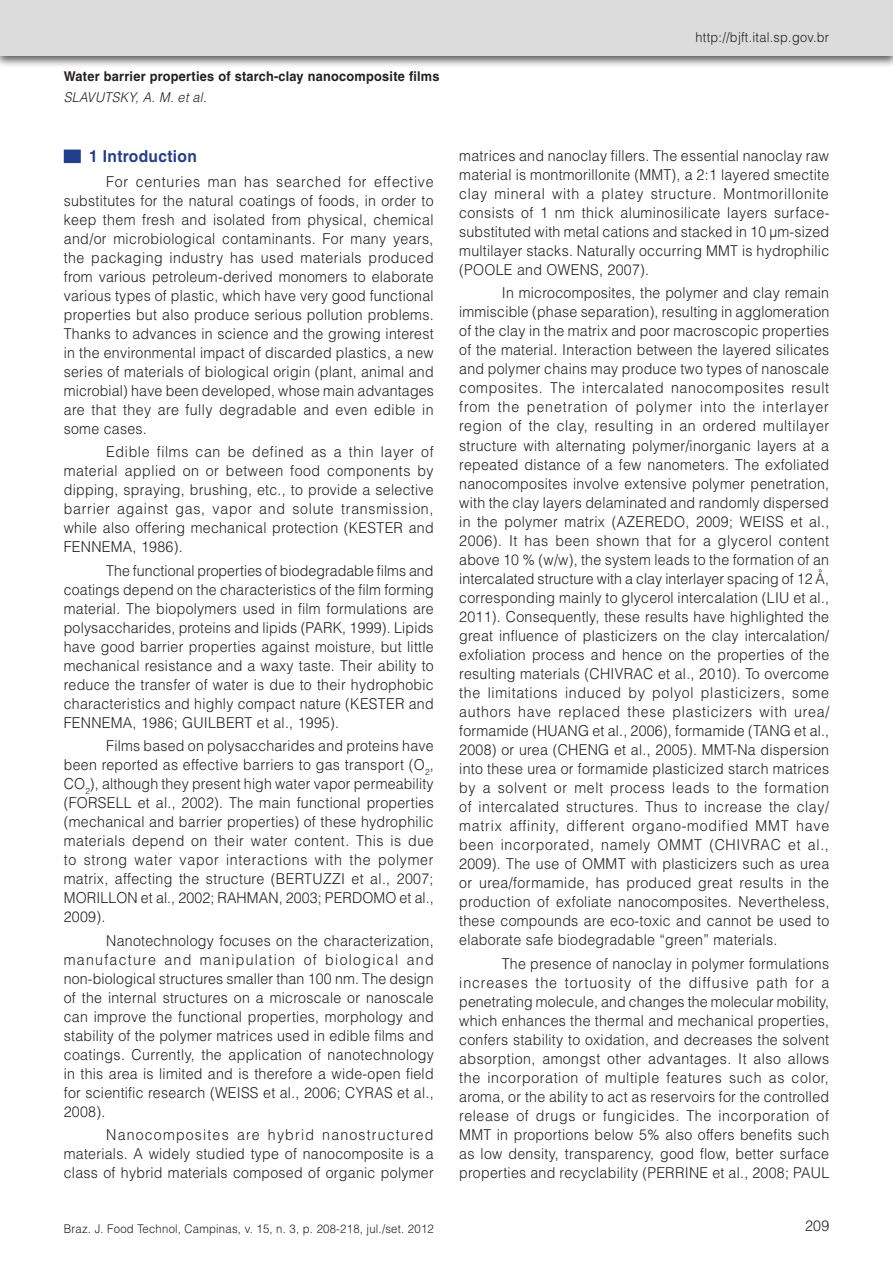
<style>
.page{position:relative;width:893px;height:1263px;background:#fff}
.page>*{position:absolute;margin:0;border:0;box-sizing:border-box;transform-origin:0 0}
.t1{font:700 16.5px "Helvetica";letter-spacing:.02em;color:#233e90;scale:.94 1}
.Corpo{font:300 15px/19px "Helvetica";letter-spacing:.02em;color:#231f20;text-align:justify;scale:.94 1}
.rodapé{font:300 15px "Helvetica";color:#231f20;scale:.94 1}
.t2{font:700 13.5px "Helvetica";letter-spacing:.02em;color:#231f20;scale:.94 1}
.t3{font:300 13.5px "Helvetica";letter-spacing:.02em;color:#231f20;scale:.94 1}
.t4{font:italic 300 13.5px "Helvetica";letter-spacing:.02em;color:#231f20;scale:.94 1}
.legenda{font:300 12px "Helvetica";letter-spacing:.02em;color:#231f20;scale:.94 1}
</style>
<div class="page">
<div style="left:0;top:0;width:893px;height:68px;background:#231f20;opacity:.75"></div>
<div style="left:0;top:0;width:893px;height:56px;background:#dcdcdc"></div>
<div style="left:64px;top:150px;width:17px;height:13px;background:#233e90"></div>
<p class="t2" style="left:64px;top:68px;width:401px">Water barrier properties of starch-clay nanocomposite films</p>
<p class="t4" style="left:64px;top:89px;width:153px">SLAVUTSKY, A. M. et al.</p>
<p class="t1" style="left:89px;top:146px;width:116px">1 Introduction</p>
<p class="Corpo" style="left:64px;top:172px;width:395px;text-indent:43px">For centuries man has searched for effective substitutes for the natural coatings of foods, in order to keep them fresh and isolated from physical, chemical and/or microbiological contaminants. For many years, the packaging industry has used materials produced from various petroleum-derived monomers to elaborate various types of plastic, which have very good functional properties but also produce serious pollution problems.<br>Thanks to advances in science and the growing interest in the environmental impact of discarded plastics, a new series of materials of biological origin (plant, animal and microbial) have been developed, whose main advantages are that they are fully degradable and even edible in some cases.</p>
<p class="Corpo" style="left:64px;top:442px;width:395px;text-indent:43px">Edible films can be defined as a thin layer of material applied on or between food components by dipping, spraying, brushing, etc., to provide a selective barrier against gas, vapor and solute transmission, while also offering mechanical protection (KESTER and FENNEMA, 1986).</p>
<p class="Corpo" style="left:64px;top:561px;width:395px;text-indent:43px">The functional properties of biodegradable films and coatings depend on the characteristics of the film forming material. The biopolymers used in film formulations are polysaccharides, proteins and lipids (PARK, 1999). Lipids have good barrier properties against moisture, but little mechanical resistance and a waxy taste. Their ability to reduce the transfer of water is due to their hydrophobic characteristics and highly compact nature (KESTER and FENNEMA, 1986; GUILBERT et al., 1995).</p>
<p class="Corpo" style="left:64px;top:736px;width:395px;text-indent:43px">Films based on polysaccharides and proteins have been reported as effective barriers to gas transport (O<sub>2</sub>, CO<sub>2</sub>), although they present high water vapor permeability (FORSELL et al., 2002). The main functional properties (mechanical and barrier properties) of these hydrophilic materials depend on their water content. This is due to strong water vapor interactions with the polymer matrix, affecting the structure (BERTUZZI et al., 2007; MORILLON et al., 2002; RAHMAN, 2003; PERDOMO et al., 2009).</p>
<p class="Corpo" style="left:64px;top:930px;width:395px;text-indent:43px">Nanotechnology focuses on the characterization, manufacture and manipulation of biological and non-biological structures smaller than 100 nm. The design of the internal structures on a microscale or nanoscale can improve the functional properties, morphology and stability of the polymer matrices used in edible films and coatings. Currently, the application of nanotechnology in this area is limited and is therefore a wide-open field for scientific research (WEISS et al., 2006; CYRAS et al., 2008).</p>
<p class="Corpo" style="left:64px;top:1125px;width:395px;text-indent:43px">Nanocomposites are hybrid nanostructured materials. A widely studied type of nanocomposite is a class of hybrid materials composed of organic polymer</p>
<p class="legenda" style="left:64px;top:1221px;width:395px">Braz. J. Food Technol, Campinas, v. 15, n. 3, p. 208-218, jul./set. 2012</p>
<p class="t3" style="left:696px;top:29px;width:144px">http://bjft.ital.sp.gov.br</p>
<p class="Corpo" style="left:459px;top:146px;width:395px">matrices and nanoclay fillers. The essential nanoclay raw material is montmorillonite (MMT), a 2:1 layered smectite clay mineral with a platey structure. Montmorillonite consists of 1 nm thick aluminosilicate layers surface&shy;substituted with metal cations and stacked in 10 µm-sized multilayer stacks. Naturally occurring MMT is hydrophilic (POOLE and OWENS, 2007).</p>
<p class="Corpo" style="left:459px;top:283px;width:395px;text-indent:43px">In microcomposites, the polymer and clay remain immiscible (phase separation), resulting in agglomeration of the clay in the matrix and poor macroscopic properties of the material. Interaction between the layered silicates and polymer chains may produce two types of nanoscale composites. The intercalated nanocomposites result from the penetration of polymer into the interlayer region of the clay, resulting in an ordered multilayer structure with alternating polymer/inorganic layers at a repeated distance of a few nanometers. The exfoliated nanocomposites involve extensive polymer penetration, with the clay layers delaminated and randomly dispersed in the polymer matrix (AZEREDO, 2009; WEISS et al., 2006). It has been shown that for a glycerol content above 10 % (w/w), the system leads to the formation of an intercalated structure with a clay interlayer spacing of 12 Å, corresponding mainly to glycerol intercalation (LIU et al., 2011). Consequently, these results have highlighted the great influence of plasticizers on the clay intercalation/ exfoliation process and hence on the properties of the resulting materials (CHIVRAC et al., 2010). To overcome the limitations induced by polyol plasticizers, some authors have replaced these plasticizers with urea/ formamide (HUANG et al., 2006), formamide (TANG et al., 2008) or urea (CHENG et al., 2005). MMT-Na dispersion into these urea or formamide plasticized starch matrices by a solvent or melt process leads to the formation of intercalated structures. Thus to increase the clay/ matrix affinity, different organo-modified MMT have been incorporated, namely OMMT (CHIVRAC et al., 2009). The use of OMMT with plasticizers such as urea or urea/formamide, has produced great results in the production of exfoliate nanocomposites. Nevertheless, these compounds are eco-toxic and cannot be used to elaborate safe biodegradable “green” materials.</p>
<p class="Corpo" style="left:459px;top:953px;width:395px;text-indent:43px">The presence of nanoclay in polymer formulations increases the tortuosity of the diffusive path for a penetrating molecule, and changes the molecular mobility, which enhances the thermal and mechanical properties, confers stability to oxidation, and decreases the solvent absorption, amongst other advantages. It also allows the incorporation of multiple features such as color, aroma, or the ability to act as reservoirs for the controlled release of drugs or fungicides. The incorporation of MMT in proportions below 5% also offers benefits such as low density, transparency, good flow, better surface properties and recyclability (PERRINE et al., 2008; PAUL</p>
<p class="rodapé" style="left:805px;top:1216px;width:27px">209</p>
</div>
